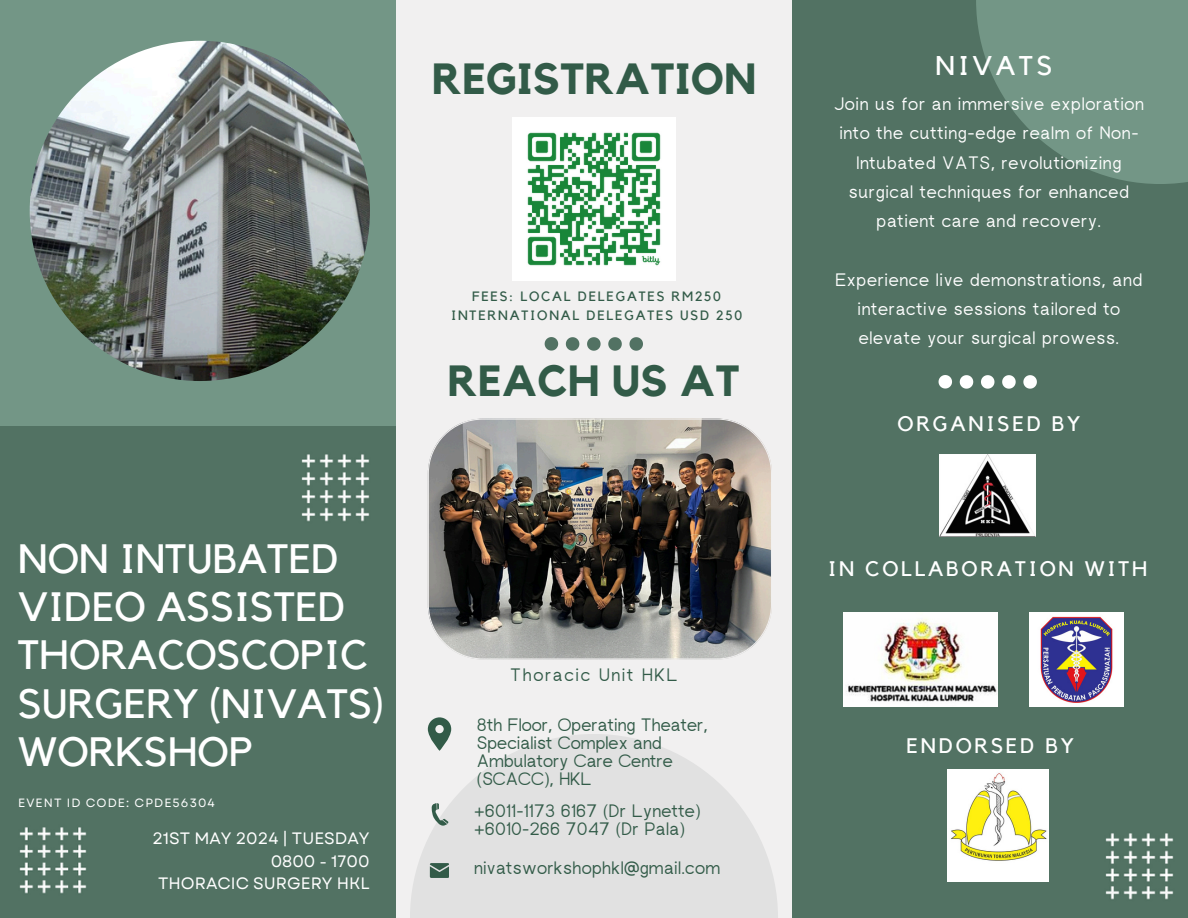
<style>
.page{position:relative;width:1188px;height:918px;background:#527263}
.page>*{position:absolute;margin:0;border:0;box-sizing:border-box;transform-origin:0 0}
.t1{font:700 43.5px "Kollektif";letter-spacing:.01em;color:#325b48}
.t2{font:40.8px/48.3px "Kollektif";color:#fff}
.t3{font:27px "Kollektif";letter-spacing:.13em;color:#fff}
.t4{font:21px "Kollektif";letter-spacing:.13em;color:#fff}
.t5{font:18px/29.2px "rugratssans";letter-spacing:.035em;color:#fff;text-align:center}
.t6{font:18px/18px "rugratssans";letter-spacing:.015em;color:#325b48}
.t7{font:18px "rugratssans";letter-spacing:.09em;color:#325b48}
.t8{font:16.5px/22.5px "Garet";color:#fff;text-align:right}
.t9{font:13.5px "Kollektif";letter-spacing:.13em;color:#325b48}
.t10{font:12px "Garet";letter-spacing:.09em;color:#fff}
</style>
<div class="page">
<div style="left:396px;top:0;width:396px;height:917px;background:#f1f0f0"></div>
<div style="left:0;top:0;width:396px;height:425px;background:#739686"></div>
<img style="left:30px;top:41px;width:340px;height:340px;border-radius:50%">
<img style="left:428px;top:419px;width:344px;height:240px">
<div style="left:410px;top:734px;width:368px;height:184px;background:linear-gradient(to right,#e4e4e4,#e4e4e4)"></div>
<svg style="left:976px;top:0;width:212px;height:184px;fill:#739686"></svg>
<svg style="left:430px;top:863px;width:19px;height:15px"></svg>
<svg style="left:428px;top:717px;width:23px;height:34px"></svg>
<svg style="left:939px;top:375px;width:13px;height:14px"></svg>
<svg style="left:960px;top:375px;width:13px;height:14px"></svg>
<svg style="left:981px;top:375px;width:13px;height:14px"></svg>
<svg style="left:1002px;top:375px;width:14px;height:14px"></svg>
<svg style="left:1023px;top:375px;width:14px;height:14px"></svg>
<img style="left:512px;top:117px;width:164px;height:163px">
<svg style="left:432px;top:803px;width:16px;height:23px"></svg>
<img style="left:301px;top:454px;width:69px;height:68px">
<img style="left:19px;top:827px;width:68px;height:67px">
<img style="left:940px;top:455px;width:96px;height:82px">
<img style="left:844px;top:612px;width:154px;height:95px">
<img style="left:1029px;top:612px;width:95px;height:95px">
<svg style="left:545px;top:337px;width:13px;height:14px"></svg>
<svg style="left:566px;top:337px;width:13px;height:14px"></svg>
<svg style="left:587px;top:337px;width:14px;height:14px"></svg>
<svg style="left:608px;top:337px;width:14px;height:14px"></svg>
<svg style="left:629px;top:337px;width:14px;height:14px"></svg>
<img style="left:1105px;top:833px;width:69px;height:67px">
<img style="left:947px;top:769px;width:101px;height:112px">
<h1 class="t1" style="left:432px;top:59px;width:326px">REGISTRATION</h1>
<p class="t2" style="left:18px;top:536px;width:368px">NON INTUBATED<br>VIDEO ASSISTED<br>THORACOSCOPIC<br>SURGERY (NIVATS)<br>WORKSHOP</p>
<h4 class="t10" style="left:18px;top:794px;width:198px">EVENT ID CODE: CPDE56304</h4>
<p class="t8" style="left:152px;top:827px;width:219px">21ST MAY 2024 | TUESDAY<br>0800 - 1700<br>THORACIC SURGERY HKL</p>
<h6 class="t9" style="left:472px;top:290px;width:250px">FEES: LOCAL DELEGATES RM250</h6>
<h6 class="t9" style="left:451px;top:309px;width:293px">INTERNATIONAL DELEGATES USD 250</h6>
<h6 class="t1" style="left:448px;top:361px;width:293px">REACH US AT</h6>
<h6 class="t7" style="left:510px;top:669px;width:169px">Thoracic Unit HKL</h6>
<h6 class="t6" style="left:477px;top:718px;width:232px">8th Floor, Operating Theater,<br>Specialist Complex and<br>Ambulatory Care Centre (SCACC), HKL</h6>
<p class="t6" style="left:474px;top:804px;width:228px">+6011-1173 6167 (Dr Lynette) +6010-266 7047 (Dr Pala)</p>
<h3 class="t6" style="left:474px;top:860px;width:248px">nivatsworkshophkl@gmail.com</h3>
<h6 class="t3" style="left:935px;top:53px;width:119px">NIVATS</h6>
<p class="t5" style="left:834px;top:91px;width:312px">Join us for an immersive exploration into the cutting-edge realm of Non-Intubated VATS, revolutionizing surgical techniques for enhanced patient care and recovery.</p>
<p class="t5" style="left:836px;top:266px;width:308px">Experience live demonstrations, and interactive sessions tailored to elevate your surgical prowess.</p>
<h4 class="t4" style="left:898px;top:414px;width:184px">ORGANISED BY</h4>
<p class="t4" style="left:828px;top:559px;width:321px">IN COLLABORATION WITH</p>
<p class="t4" style="left:907px;top:736px;width:169px">ENDORSED BY</p>
</div>
